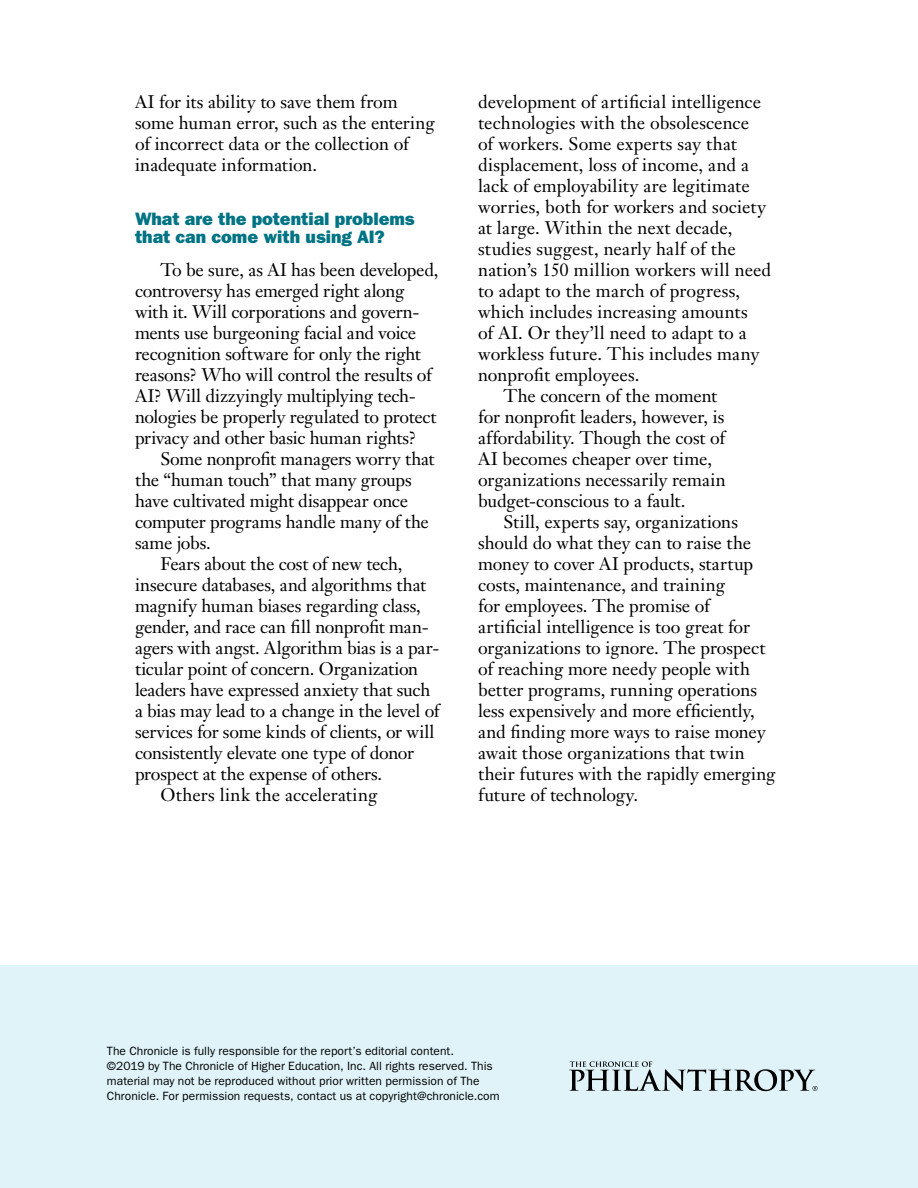
<style>
.page{position:relative;width:918px;height:1188px;background:#fff}
.page>*{position:absolute;margin:0;border:0;box-sizing:border-box;transform-origin:0 0}
.COP_Body_Feature{font:18px/21px "Janson Text LT Std";letter-spacing:-.005em;color:#000}
.COP_Body_Feature-2{font:18px/18px "ITC Franklin Gothic Std Hvy";color:#007484}
.t1{font:12px/15px "ITC Franklin Gothic Std";letter-spacing:.005em;color:#000}
</style>
<div class="page">
<div style="left:0;top:966px;width:918px;height:222px;background:#dff3f9"></div>
<svg style="left:569px;top:1061px;width:249px;height:30px"></svg>
<p class="COP_Body_Feature" style="left:135px;top:91px;width:301px">AI for its ability to save them from some human error, such as the entering of incorrect data or the collection of inadequate information.</p>
<p class="COP_Body_Feature-2" style="left:135px;top:210px;width:281px">What are the potential problems that can come with using AI?</p>
<p class="COP_Body_Feature" style="left:135px;top:259px;width:305px;text-indent:26px">To be sure, as AI has been developed, controversy has emerged right along with it. Will corporations and govern&shy;ments use burgeoning facial and voice recognition software for only the right reasons? Who will control the results of AI? Will dizzyingly multiplying tech&shy;nologies be properly regulated to protect privacy and other basic human rights?</p>
<p class="COP_Body_Feature" style="left:135px;top:448px;width:301px;text-indent:26px">Some nonprofit managers worry that the “human touch” that many groups have cultivated might disappear once computer programs handle many of the same jobs.</p>
<p class="COP_Body_Feature" style="left:135px;top:553px;width:306px;text-indent:26px">Fears about the cost of new tech, insecure databases, and algorithms that magnify human biases regarding class, gender, and race can fill nonprofit man&shy;agers with angst. Algorithm bias is a par&shy;ticular point of concern. Organization leaders have expressed anxiety that such a bias may lead to a change in the level of services for some kinds of clients, or will consistently elevate one type of donor prospect at the expense of others.</p>
<p class="COP_Body_Feature" style="left:161px;top:784px;width:218px">Others link the accelerating</p>
<p class="COP_Body_Feature" style="left:478px;top:91px;width:295px">development of artificial intelligence technologies with the obsolescence<br>of workers. Some experts say that displacement, loss of income, and a lack of employability are legitimate worries, both for workers and society at large. Within the next decade, studies suggest, nearly half of the nation’s 150 million workers will need to adapt to the march of progress, which includes increasing amounts<br>of AI. Or they’ll need to adapt to a workless future. This includes many nonprofit employees.</p>
<p class="COP_Body_Feature" style="left:478px;top:385px;width:249px;text-indent:26px">The concern of the moment for nonprofit leaders, however, is affordability. Though the cost of<br>AI becomes cheaper over time, organizations necessarily remain budget-conscious to a fault.</p>
<p class="COP_Body_Feature" style="left:478px;top:511px;width:299px;text-indent:26px">Still, experts say, organizations should do what they can to raise the money to cover AI products, startup costs, maintenance, and training<br>for employees. The promise of artificial intelligence is too great for organizations to ignore. The prospect of reaching more needy people with better programs, running operations less expensively and more efficiently, and finding more ways to raise money await those organizations that twin their futures with the rapidly emerging future of technology.</p>
<p class="t1" style="left:107px;top:1044px;width:394px">The Chronicle is fully responsible for the report’s editorial content.<br>©2019 by The Chronicle of Higher Education, Inc. All rights reserved. This material may not be reproduced without prior written permission of The Chronicle. For permission requests, contact us at copyright@chronicle.com</p>
</div>
